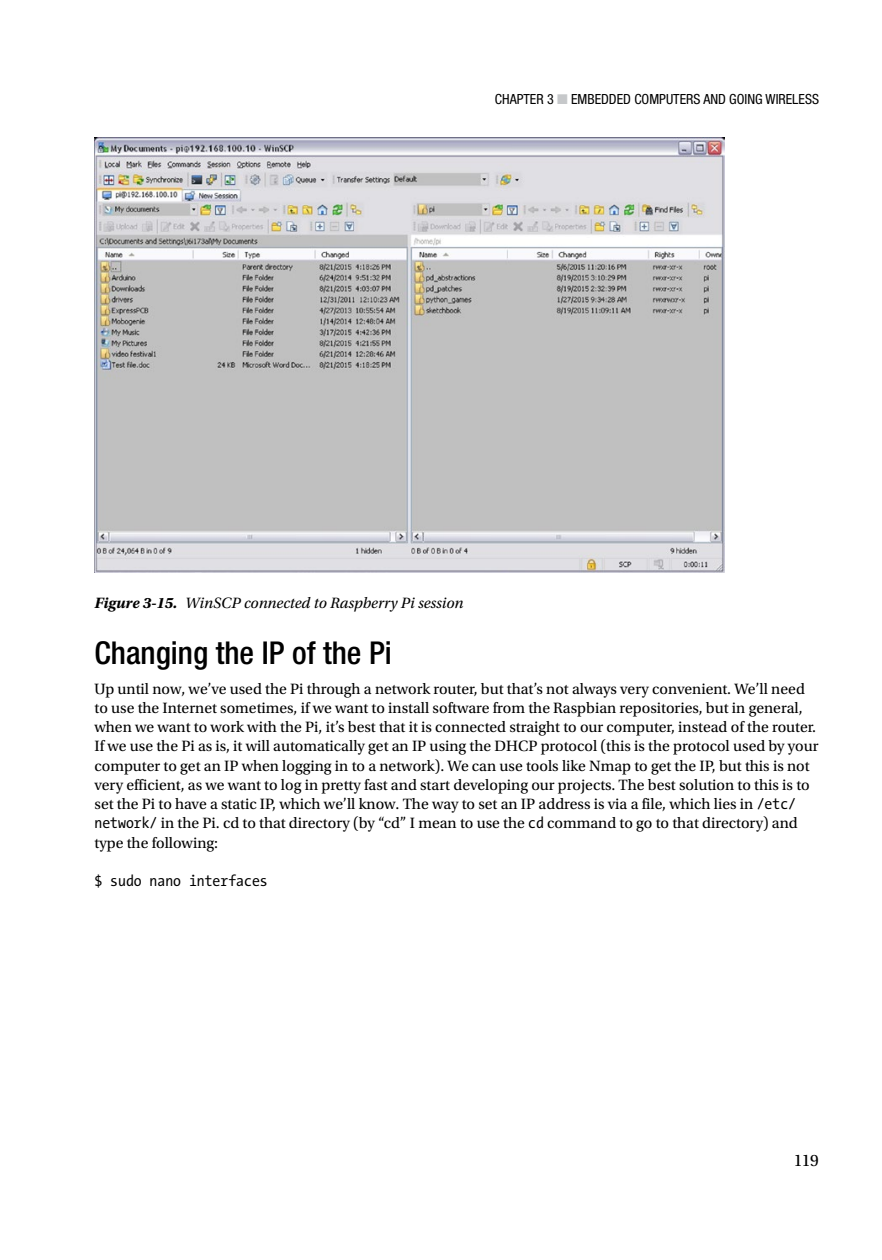
<style>
.page{position:relative;width:882px;height:1260px;background:#fff}
.page>*{position:absolute;margin:0;border:0;box-sizing:border-box;transform-origin:0 0}
.t1{font:500 condensed 31.5px "Helvetica Neue";color:#000}
.t2{font:17.5px "Utopia Std";color:#000}
.t3{font:15.75px/19.2px "Utopia Std";color:#000}
.t4{font:italic 15.75px "Utopia Std";color:#000}
.t5{font:15.75px "The Sans Mono Con Normal";color:#000}
.t6{font:condensed 14px "Helvetica Neue";color:#000}
.s1{color:#c6c8ca}
.s2{font-weight:700}
.s3{font-family:"The Sans Mono Con Normal"}
</style>
<div class="page">
<img style="left:94px;top:137px;width:630px;height:436px">
<p class="t6" style="left:495px;top:91px;width:326px">CHAPTER 3 <span class="s1">■</span> EMBEDDED COMPUTERS AND GOING WIRELESS</p>
<p class="t4" style="left:94px;top:594px;width:371px"><span class="s2">Figure 3-15.</span> WinSCP connected to Raspberry Pi session</p>
<h1 class="t1" style="left:94px;top:634px;width:299px">Changing the IP of the Pi</h1>
<p class="t3" style="left:94px;top:679px;width:726px">Up until now, we’ve used the Pi through a network router, but that’s not always very convenient. We’ll need to use the Internet sometimes, if we want to install software from the Raspbian repositories, but in general, when we want to work with the Pi, it’s best that it is connected straight to our computer, instead of the router.<br>If we use the Pi as is, it will automatically get an IP using the DHCP protocol (this is the protocol used by your computer to get an IP when logging in to a network). We can use tools like Nmap to get the IP, but this is not very efficient, as we want to log in pretty fast and start developing our projects. The best solution to this is to set the Pi to have a static IP, which we’ll know. The way to set an IP address is via a file, which lies in <span class="s3">/etc/ network/</span> in the Pi. cd to that directory (by “cd” I mean to use the <span class="s3">cd</span> command to go to that directory) and type the following:</p>
<p class="t5" style="left:94px;top:873px;width:175px">$ sudo nano interfaces</p>
<p class="t2" style="left:794px;top:1150px;width:27px">119</p>
</div>
